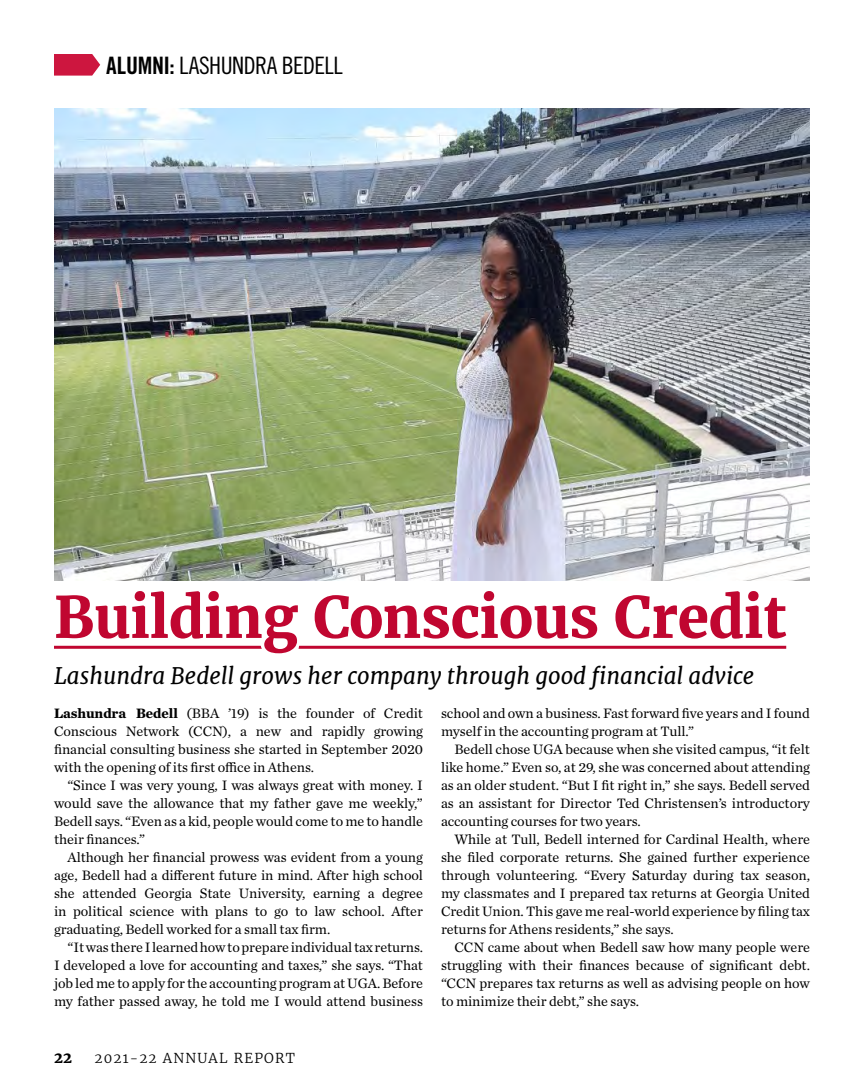
<style>
.page{position:relative;width:864px;height:1080px;background:#fff}
.page>*{position:absolute;margin:0;border:0;box-sizing:border-box;transform-origin:0 0}
.t1{font:700 57px "Merriweather";letter-spacing:-.01em;color:#c00630}
.t2{font:24px "Trade Gothic LT Std Cn 18";letter-spacing:-.025em;color:#000}
.t3{font:italic 22.5px "Merriweather";color:#000}
.t4{font:700 15px "Merriweather";color:#000}
.t5{font:14.25px/18px "Chronicle Text G1";letter-spacing:-.005em;color:#000;text-align:justify}
.t6{font:300 13.5px "Merriweather";letter-spacing:.09em;color:#000}
.s1{font-family:"Trade Gothic LT Std Bd Cn 20"}
.s2{font-weight:700}
</style>
<div class="page">
<svg style="left:54px;top:54px;width:46px;height:22px"></svg>
<img style="left:54px;top:108px;width:756px;height:472px">
<hr style="left:54px;top:646px;width:732px;height:3px;background:#c00630">
<svg style="left:260px;top:645px;width:39px;height:4px"></svg>
<h2 class="t2" style="left:106px;top:51px;width:238px"><span class="s1">ALUMNI:</span> LASHUNDRA BEDELL</h2>
<h1 class="t1" style="left:54px;top:579px;width:734px">Building Conscious Credit</h1>
<h3 class="t3" style="left:54px;top:661px;width:702px">Lashundra Bedell grows her company through good financial advice</h3>
<p class="t5" style="left:54px;top:703px;width:371px"><span class="s2">Lashundra Bedell</span> (BBA ’19) is the founder of Credit Conscious Network (CCN), a new and rapidly growing financial consulting business she started in September 2020 with the opening of its first office in Athens.</p>
<p class="t5" style="left:54px;top:775px;width:371px;text-indent:13px">“Since I was very young, I was always great with money. I would save the allowance that my father gave me weekly,” Bedell says. “Even as a kid, people would come to me to handle their finances.”</p>
<p class="t5" style="left:54px;top:847px;width:371px;text-indent:13px">Although her financial prowess was evident from a young age, Bedell had a different future in mind. After high school she attended Georgia State University, earning a degree in political science with plans to go to law school. After graduating, Bedell worked for a small tax firm.</p>
<p class="t5" style="left:54px;top:937px;width:371px;text-indent:13px">“It was there I learned how to prepare individual tax returns.<br>I developed a love for accounting and taxes,” she says. “That job led me to apply for the accounting program at UGA. Before my father passed away, he told me I would attend business</p>
<p class="t5" style="left:441px;top:703px;width:371px">school and own a business. Fast forward five years and I found myself in the accounting program at Tull.”</p>
<p class="t5" style="left:441px;top:739px;width:371px;text-indent:13px">Bedell chose UGA because when she visited campus, “it felt like home.” Even so, at 29, she was concerned about attending as an older student. “But I fit right in,” she says. Bedell served as an assistant for Director Ted Christensen’s introductory accounting courses for two years.</p>
<p class="t5" style="left:441px;top:829px;width:371px;text-indent:13px">While at Tull, Bedell interned for Cardinal Health, where she filed corporate returns. She gained further experience through volunteering. “Every Saturday during tax season, my classmates and I prepared tax returns at Georgia United Credit Union. This gave me real-world experience by filing tax returns for Athens residents,” she says.</p>
<p class="t5" style="left:441px;top:937px;width:371px;text-indent:13px">CCN came about when Bedell saw how many people were struggling with their finances because of significant debt. “CCN prepares tax returns as well as advising people on how to minimize their debt,” she says.</p>
<p class="t4" style="left:54px;top:1048px;width:20px">22</p>
<p class="t6" style="left:94px;top:1049px;width:202px">2021-22 ANNUAL REPORT</p>
</div>
